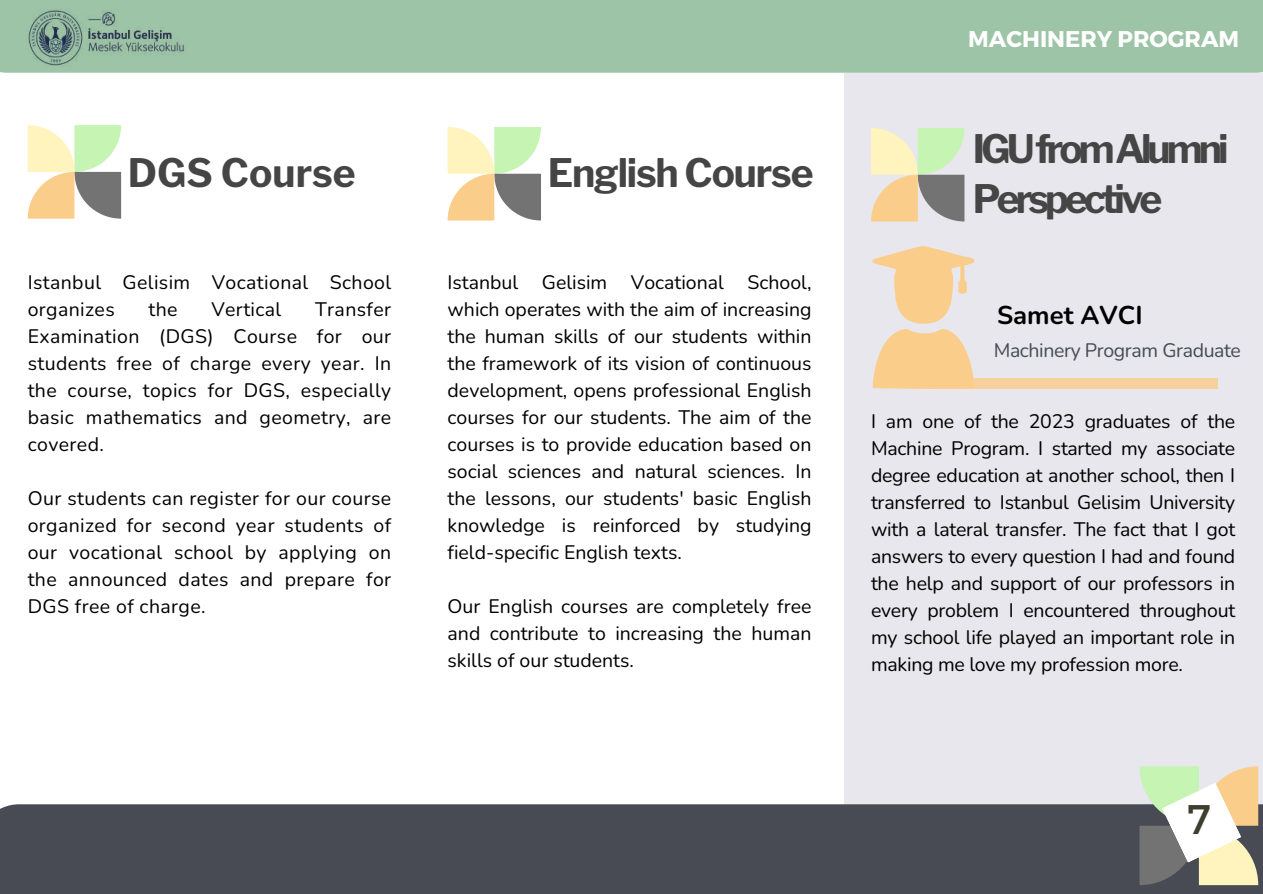
<style>
.page{position:relative;width:1263px;height:894px;background:#fff}
.page>*{position:absolute;margin:0;border:0;box-sizing:border-box;transform-origin:0 0}
.t1{font:41.25px "Montserrat";color:#3e3d2f}
.t2{font:700 39px/49.5px "Libre Franklin";letter-spacing:-.1em;color:#454545}
.t3{font:700 39px "Libre Franklin";letter-spacing:-.03em;color:#454545}
.t4{font:700 39px "Libre Franklin";color:#454545}
.t5{font:700 25.65px "Nunito";color:#000}
.t6{font:700 22.8px "Montserrat";color:#fff}
.t7{font:19.5px/27px "Nunito";color:#000;text-align:justify}
.t8{font:19.5px/27px "Nunito";letter-spacing:.02em;color:#000}
.t9{font:19.5px "Nunito";letter-spacing:-.02em;color:#484b53}
</style>
<div class="page">
<div style="left:844px;top:73px;width:419px;height:734px;background:#e7e7ed"></div>
<div style="left:924px;top:378px;width:293px;height:10px;background:#f7d19b"></div>
<svg style="left:871px;top:128px;width:93px;height:93px"></svg>
<div style="left:0;top:0;width:1263px;height:73px;background:#9dc4a7"></div>
<div style="left:0;top:804px;width:1263px;height:89px;background:#484b53"></div>
<img style="left:20px;top:10px;width:171px;height:63px">
<svg style="left:1139px;top:766px;width:119px;height:118px"></svg>
<svg style="left:448px;top:127px;width:93px;height:93px"></svg>
<svg style="left:28px;top:125px;width:93px;height:93px"></svg>
<svg style="left:873px;top:329px;width:101px;height:60px"></svg>
<svg style="left:872px;top:246px;width:103px;height:77px"></svg>
<h2 class="t4" style="left:128px;top:149px;width:229px">DGS Course</h2>
<h2 class="t3" style="left:548px;top:149px;width:267px">English Course</h2>
<p class="t8" style="left:28px;top:269px;width:365px">Istanbul Gelisim Vocational School organizes</p>
<p class="t7" style="left:149px;top:296px;width:31px">the</p>
<p class="t8" style="left:211px;top:296px;width:71px">Vertical</p>
<p class="t7" style="left:28px;top:296px;width:365px;text-indent:287px">Transfer Examination (DGS) Course for our students free of charge every year. In the course, topics for DGS, especially basic mathematics and geometry, are covered.</p>
<p class="t7" style="left:28px;top:485px;width:365px">Our students can register for our course organized for second year students of our vocational school by applying on the announced dates and prepare for DGS free of charge.</p>
<p class="t7" style="left:448px;top:269px;width:365px">Istanbul Gelisim Vocational School, which operates with the aim of increasing the human skills of our students within the framework of its vision of continuous development, opens professional English courses for our students. The aim of the courses is to provide education based on social sciences and natural sciences. In the lessons, our students' basic English knowledge is reinforced by studying field-specific English texts.</p>
<p class="t7" style="left:448px;top:593px;width:365px">Our English courses are completely free and contribute to increasing the human skills of our students.</p>
<p class="t6" style="left:968px;top:24px;width:272px">MACHINERY PROGRAM</p>
<h2 class="t2" style="left:973px;top:125px;width:253px">IGUfromAlumni<br>Perspective</h2>
<h3 class="t5" style="left:997px;top:297px;width:147px">Samet AVCI</h3>
<p class="t9" style="left:994px;top:337px;width:249px">Machinery Program Graduate</p>
<p class="t7" style="left:871px;top:407px;width:366px">I am one of the 2023 graduates of the Machine Program. I started my associate degree education at another school, then I transferred to Istanbul Gelisim University with a lateral transfer. The fact that I got answers to every question I had and found the help and support of our professors in every problem I encountered throughout my school life played an important role in making me love my profession more.</p>
<h1 class="t1" style="left:1187px;top:792px;width:25px">7</h1>
</div>
